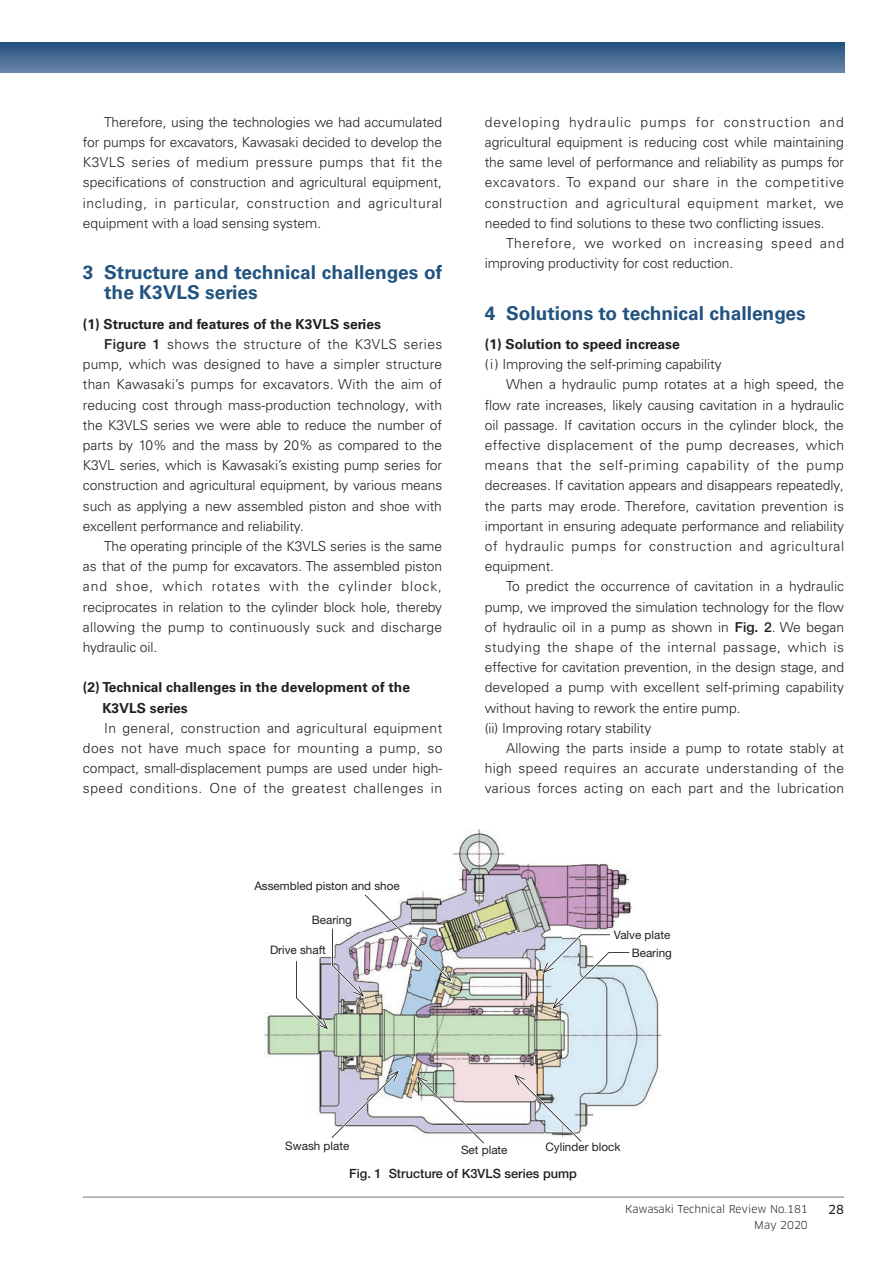
<style>
.page{position:relative;width:893px;height:1263px;background:#fff}
.page>*{position:absolute;margin:0;border:0;box-sizing:border-box;transform-origin:0 0}
.t1{font:700 19.2px/20.2px "Univers LT Pro 65";color:#22537f}
.t2{font:300 13.8px/20.2px "Univers LT Pro 45";color:#231f20;text-align:justify}
.t3{font:700 13.8px/20.2px "Univers LT Pro 65";color:#231f20}
.t4{font:300 13.8px "Univers LT Pro 45";letter-spacing:.025em;color:#231f20}
.t5{font:300 13.8px "Univers LT Pro 45";letter-spacing:.045em;color:#231f20}
.t6{font:300 13.8px "Univers LT Pro 45";letter-spacing:.03em;color:#231f20}
.t7{font:300 13.8px "Univers LT Pro 45";letter-spacing:.035em;color:#231f20}
.t8{font:300 13.8px "Univers LT Pro 45";letter-spacing:.05em;color:#231f20}
.t9{font:500 12.75px "Helvetica Neue LT Std";color:#231f20}
.t10{font:12.15px "Clan Pro News";color:#231f20}
.t11{font:11.7px "Helvetica Neue LT Std";color:#231f20}
.t12{font:10.65px "Clan Pro";color:#231f20}
.s1{font-family:"Helvetica Neue LT Std";font-weight:500}
</style>
<div class="page">
<svg style="left:0;top:43px;width:844px;height:29px;background:#466b94"></svg>
<hr style="left:83px;top:1197px;width:761px;height:1px;background:#76787b">
<img style="left:264px;top:830px;width:397px;height:304px">
<svg style="left:513px;top:1073px;width:69px;height:69px"></svg>
<svg style="left:416px;top:1075px;width:69px;height:69px"></svg>
<svg style="left:331px;top:1070px;width:69px;height:68px"></svg>
<svg style="left:542px;top:934px;width:87px;height:76px"></svg>
<img style="left:295px;top:894px;width:157px;height:136px">
<p class="t2" style="left:83px;top:112px;width:361px;text-indent:21px">Therefore, using the technologies we had accumulated for pumps for excavators, Kawasaki decided to develop the K3VLS series of medium pressure pumps that fit the specifications of construction and agricultural equipment, including, in particular, construction and agricultural equipment with a load sensing system.</p>
<h1 class="t1" style="left:104px;top:262px;width:340px;text-indent:-21px">3 Structure and technical challenges of the K3VLS series</h1>
<p class="t3" style="left:83px;top:314px;width:300px">(1) Structure and features of the K3VLS series</p>
<p class="t2" style="left:83px;top:334px;width:361px;text-indent:21px"><span class="s1">Figure 1</span> shows the structure of the K3VLS series pump, which was designed to have a simpler structure than Kawasaki’s pumps for excavators. With the aim of reducing cost through mass-production technology, with the K3VLS series we were able to reduce the number of parts by 10% and the mass by 20% as compared to the K3VL series, which is Kawasaki’s existing pump series for construction and agricultural equipment, by various means such as applying a new assembled piston and shoe with excellent performance and reliability.</p>
<p class="t2" style="left:83px;top:536px;width:361px;text-indent:21px">The operating principle of the K3VLS series is the same as that of the pump for excavators. The assembled piston and shoe, which rotates with the cylinder block, reciprocates in relation to the cylinder block hole, thereby allowing the pump to continuously suck and discharge hydraulic oil.</p>
<p class="t3" style="left:102px;top:677px;width:309px;text-indent:-19px">(2) Technical challenges in the development of the<br>K3VLS series</p>
<p class="t2" style="left:83px;top:718px;width:361px;text-indent:21px">In general, construction and agricultural equipment does not have much space for mounting a pump, so compact, small-displacement pumps are used under high&shy;speed conditions. One of the greatest challenges in</p>
<p class="t2" style="left:485px;top:112px;width:361px">developing hydraulic pumps for construction and agricultural equipment is reducing cost while maintaining the same level of performance and reliability as pumps for excavators. To expand our share in the competitive construction and agricultural equipment market, we needed to find solutions to these two conflicting issues.</p>
<p class="t2" style="left:485px;top:233px;width:361px;text-indent:21px">Therefore, we worked on increasing speed and improving productivity for cost reduction.</p>
<h1 class="t1" style="left:485px;top:303px;width:323px">4 Solutions to technical challenges</h1>
<p class="t3" style="left:485px;top:334px;width:197px">(1) Solution to speed increase</p>
<p class="t2" style="left:485px;top:354px;width:238px">( i ) Improving the self-priming capability</p>
<p class="t2" style="left:506px;top:374px;width:340px">When a hydraulic pump rotates at a high speed, the</p>
<p class="t2" style="left:485px;top:394px;width:361px">flow rate increases, likely causing cavitation in a hydraulic</p>
<p class="t2" style="left:485px;top:415px;width:361px">oil passage. If cavitation occurs in the cylinder block, the</p>
<p class="t4" style="left:485px;top:437px;width:361px">effective displacement of the pump decreases, which</p>
<p class="t8" style="left:485px;top:457px;width:361px">means that the self-priming capability of the pump</p>
<p class="t2" style="left:485px;top:475px;width:361px">decreases. If cavitation appears and disappears repeatedly,</p>
<p class="t2" style="left:485px;top:495px;width:361px">the parts may erode. Therefore, cavitation prevention is</p>
<p class="t2" style="left:485px;top:516px;width:361px">important in ensuring adequate performance and reliability</p>
<p class="t5" style="left:485px;top:538px;width:361px">of hydraulic pumps for construction and agricultural</p>
<p class="t2" style="left:485px;top:556px;width:71px">equipment.</p>
<p class="t2" style="left:506px;top:576px;width:340px">To predict the occurrence of cavitation in a hydraulic</p>
<p class="t2" style="left:485px;top:596px;width:361px">pump, we improved the simulation technology for the flow</p>
<p class="t2" style="left:485px;top:617px;width:361px">of hydraulic oil in a pump as shown in <span class="s1">Fig. 2</span>. We began</p>
<p class="t7" style="left:485px;top:639px;width:361px">studying the shape of the internal passage, which is</p>
<p class="t2" style="left:485px;top:657px;width:361px">effective for cavitation prevention, in the design stage, and</p>
<p class="t2" style="left:485px;top:677px;width:361px">developed a pump with excellent self-priming capability</p>
<p class="t2" style="left:485px;top:697px;width:257px">without having to rework the entire pump.</p>
<p class="t2" style="left:485px;top:718px;width:168px">(ii) Improving rotary stability</p>
<p class="t2" style="left:506px;top:738px;width:340px">Allowing the parts inside a pump to rotate stably at</p>
<p class="t4" style="left:485px;top:760px;width:361px">high speed requires an accurate understanding of the</p>
<p class="t6" style="left:485px;top:780px;width:361px">various forces acting on each part and the lubrication</p>
<p class="t11" style="left:254px;top:879px;width:147px">Assembled piston and shoe</p>
<p class="t11" style="left:312px;top:912px;width:42px">Bearing</p>
<p class="t11" style="left:270px;top:942px;width:57px">Drive shaft</p>
<p class="t11" style="left:632px;top:946px;width:42px">Bearing</p>
<p class="t11" style="left:614px;top:928px;width:58px">Valve plate</p>
<p class="t11" style="left:285px;top:1138px;width:66px">Swash plate</p>
<p class="t11" style="left:461px;top:1143px;width:48px">Set plate</p>
<p class="t11" style="left:545px;top:1140px;width:76px">Cylinder block</p>
<p class="t9" style="left:349px;top:1166px;width:229px">Fig. 1 Structure of K3VLS series pump</p>
<p class="t12" style="left:625px;top:1202px;width:184px">Kawasaki Technical Review No.181</p>
<p class="t10" style="left:828px;top:1202px;width:17px">28</p>
<p class="t12" style="left:754px;top:1218px;width:55px">May 2020</p>
</div>
